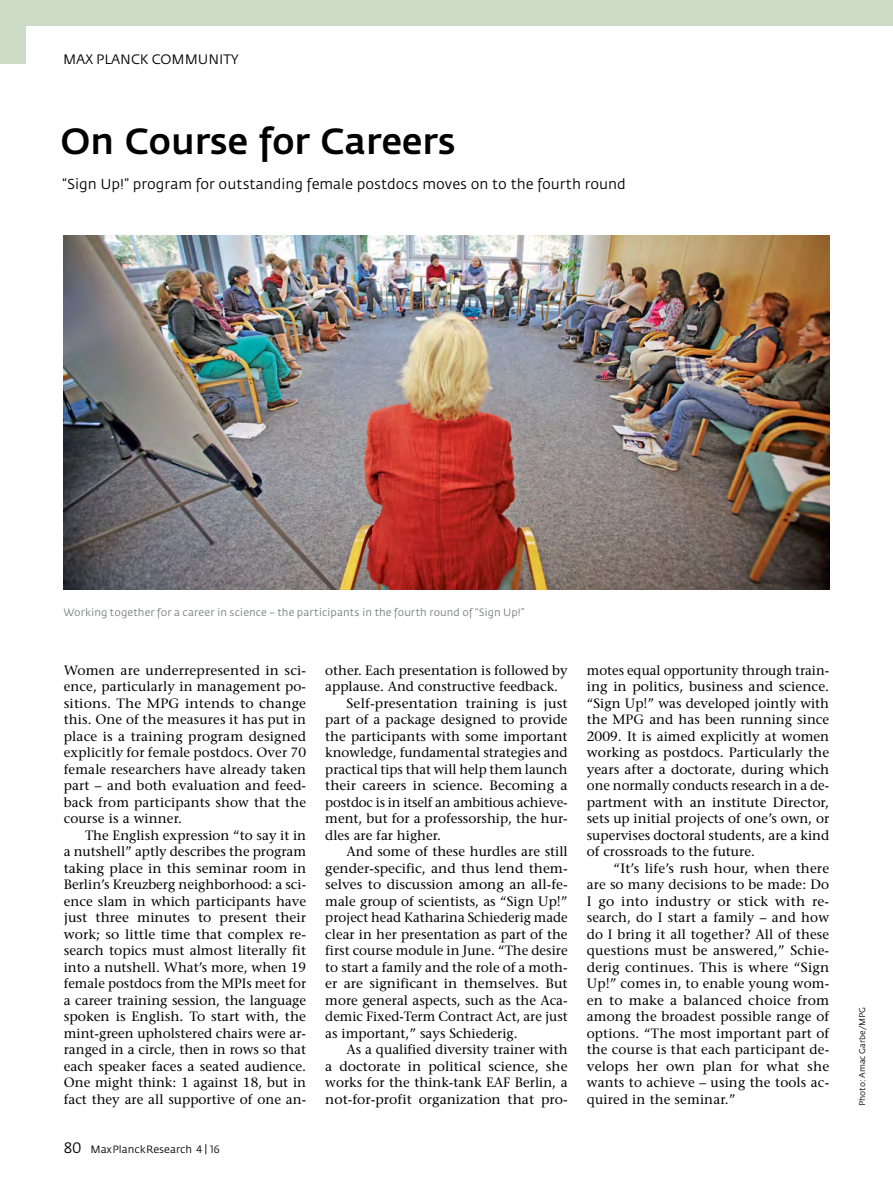
<style>
.page{position:relative;width:893px;height:1191px;background:#fff}
.page>*{position:absolute;margin:0;border:0;box-sizing:border-box;transform-origin:0 0}
.t1{font:500 36px "Fedra Sans";letter-spacing:-.005em;color:#000}
.t2{font:14.25px "Fedra Sans";color:#000}
.t3{font:13.5px "Stone Serif";color:#000}
.t4{font:13.5px "Fedra Sans";color:#000}
.t5{font:10.5px "Fedra Sans";letter-spacing:.01em;color:#7a7d7d}
.t6{font:10.5px "Fedra Sans";color:#000}
.t7{font:8.25px "Fedra Sans";color:#000}
.s1{font-family:"Fedra Sans Book SC";font-size:15px}
.s2{font-family:"Fedra Sans Book SC"}
</style>
<div class="page">
<div style="left:0;top:0;width:26px;height:64px;background:#ccdbc5"></div>
<div style="left:0;top:0;width:893px;height:26px;background:#ccdbc5"></div>
<img style="left:64px;top:235px;width:765px;height:355px">
<p class="t4" style="left:63px;top:52px;width:177px">MAX PLANCK COMMUNITY</p>
<p class="t1" style="left:61px;top:121px;width:397px">On Course for Careers</p>
<p class="t2" style="left:62px;top:177px;width:565px">“Sign Up!” program for outstanding female postdocs moves on to the fourth round</p>
<p class="t5" style="left:64px;top:607px;width:462px">Working together for a career in science – the participants in the fourth round of “Sign Up!”</p>
<p class="t3" style="left:64px;top:662px;width:244px">Women are underrepresented in sci-</p>
<p class="t3" style="left:64px;top:678px;width:244px">ence, particularly in management po-</p>
<p class="t3" style="left:64px;top:695px;width:244px">sitions. The MPG intends to change</p>
<p class="t3" style="left:64px;top:711px;width:244px">this. One of the measures it has put in</p>
<p class="t3" style="left:64px;top:728px;width:244px">place is a training program designed</p>
<p class="t3" style="left:64px;top:744px;width:244px">explicitly for female postdocs. Over 70</p>
<p class="t3" style="left:64px;top:761px;width:244px">female researchers have already taken</p>
<p class="t3" style="left:64px;top:777px;width:244px">part – and both evaluation and feed-</p>
<p class="t3" style="left:64px;top:794px;width:244px">back from participants show that the</p>
<p class="t3" style="left:64px;top:810px;width:120px">course is a winner.</p>
<p class="t3" style="left:85px;top:827px;width:223px">The English expression “to say it in</p>
<p class="t3" style="left:64px;top:843px;width:244px">a nutshell” aptly describes the program</p>
<p class="t3" style="left:64px;top:860px;width:244px">taking place in this seminar room in</p>
<p class="t3" style="left:64px;top:876px;width:244px">Berlin’s Kreuzberg neighborhood: a sci-</p>
<p class="t3" style="left:64px;top:893px;width:244px">ence slam in which participants have</p>
<p class="t3" style="left:64px;top:909px;width:244px">just three minutes to present their</p>
<p class="t3" style="left:64px;top:926px;width:244px">work; so little time that complex re-</p>
<p class="t3" style="left:64px;top:942px;width:244px">search topics must almost literally fit</p>
<p class="t3" style="left:64px;top:959px;width:244px">into a nutshell. What’s more, when 19</p>
<p class="t3" style="left:64px;top:975px;width:244px">female postdocs from the MPIs meet for</p>
<p class="t3" style="left:64px;top:992px;width:244px">a career training session, the language</p>
<p class="t3" style="left:64px;top:1008px;width:244px">spoken is English. To start with, the</p>
<p class="t3" style="left:64px;top:1025px;width:244px">mint-green upholstered chairs were ar-</p>
<p class="t3" style="left:64px;top:1041px;width:244px">ranged in a circle, then in rows so that</p>
<p class="t3" style="left:64px;top:1058px;width:244px">each speaker faces a seated audience.</p>
<p class="t3" style="left:64px;top:1074px;width:244px">One might think: 1 against 18, but in</p>
<p class="t3" style="left:64px;top:1091px;width:244px">fact they are all supportive of one an-</p>
<p class="t6" style="left:64px;top:1144px;width:158px"><span class="s1">80</span> MaxPlanckResearch <span class="s2">4 | 16</span></p>
<p class="t3" style="left:325px;top:662px;width:244px">other. Each presentation is followed by</p>
<p class="t3" style="left:325px;top:678px;width:234px">applause. And constructive feedback.</p>
<p class="t3" style="left:347px;top:695px;width:223px">Self-presentation training is just</p>
<p class="t3" style="left:325px;top:711px;width:244px">part of a package designed to provide</p>
<p class="t3" style="left:325px;top:728px;width:244px">the participants with some important</p>
<p class="t3" style="left:325px;top:744px;width:244px">knowledge, fundamental strategies and</p>
<p class="t3" style="left:325px;top:761px;width:244px">practical tips that will help them launch</p>
<p class="t3" style="left:325px;top:777px;width:244px">their careers in science. Becoming a</p>
<p class="t3" style="left:325px;top:794px;width:244px">postdoc is in itself an ambitious achieve-</p>
<p class="t3" style="left:325px;top:810px;width:244px">ment, but for a professorship, the hur-</p>
<p class="t3" style="left:325px;top:827px;width:117px">dles are far higher.</p>
<p class="t3" style="left:347px;top:843px;width:223px">And some of these hurdles are still</p>
<p class="t3" style="left:325px;top:860px;width:244px">gender-specific, and thus lend them-</p>
<p class="t3" style="left:325px;top:876px;width:244px">selves to discussion among an all-fe-</p>
<p class="t3" style="left:325px;top:893px;width:244px">male group of scientists, as “Sign Up!”</p>
<p class="t3" style="left:325px;top:909px;width:244px">project head Katharina Schiederig made</p>
<p class="t3" style="left:325px;top:926px;width:244px">clear in her presentation as part of the</p>
<p class="t3" style="left:325px;top:942px;width:244px">first course module in June. “The desire</p>
<p class="t3" style="left:325px;top:959px;width:244px">to start a family and the role of a moth-</p>
<p class="t3" style="left:325px;top:975px;width:244px">er are significant in themselves. But</p>
<p class="t3" style="left:325px;top:992px;width:244px">more general aspects, such as the Aca-</p>
<p class="t3" style="left:325px;top:1008px;width:244px">demic Fixed-Term Contract Act, are just</p>
<p class="t3" style="left:325px;top:1025px;width:194px">as important,” says Schiederig.</p>
<p class="t3" style="left:347px;top:1041px;width:223px">As a qualified diversity trainer with</p>
<p class="t3" style="left:325px;top:1058px;width:244px">a doctorate in political science, she</p>
<p class="t3" style="left:325px;top:1074px;width:244px">works for the think-tank EAF Berlin, a</p>
<p class="t3" style="left:325px;top:1091px;width:244px">not-for-profit organization that pro-</p>
<p class="t3" style="left:587px;top:662px;width:244px">motes equal opportunity through train-</p>
<p class="t3" style="left:587px;top:678px;width:244px">ing in politics, business and science.</p>
<p class="t3" style="left:587px;top:695px;width:244px">“Sign Up!” was developed jointly with</p>
<p class="t3" style="left:587px;top:711px;width:244px">the MPG and has been running since</p>
<p class="t3" style="left:587px;top:728px;width:244px">2009. It is aimed explicitly at women</p>
<p class="t3" style="left:587px;top:744px;width:244px">working as postdocs. Particularly the</p>
<p class="t3" style="left:587px;top:761px;width:244px">years after a doctorate, during which</p>
<p class="t3" style="left:587px;top:777px;width:244px">one normally conducts research in a de-</p>
<p class="t3" style="left:587px;top:794px;width:244px">partment with an institute Director,</p>
<p class="t3" style="left:587px;top:810px;width:244px">sets up initial projects of one’s own, or</p>
<p class="t3" style="left:587px;top:827px;width:244px">supervises doctoral students, are a kind</p>
<p class="t3" style="left:587px;top:843px;width:170px">of crossroads to the future.</p>
<p class="t3" style="left:613px;top:860px;width:217px">“It’s life’s rush hour, when there</p>
<p class="t3" style="left:587px;top:876px;width:244px">are so many decisions to be made: Do</p>
<p class="t3" style="left:587px;top:893px;width:244px">I go into industry or stick with re-</p>
<p class="t3" style="left:587px;top:909px;width:244px">search, do I start a family – and how</p>
<p class="t3" style="left:587px;top:926px;width:244px">do I bring it all together? All of these</p>
<p class="t3" style="left:587px;top:942px;width:244px">questions must be answered,” Schie-</p>
<p class="t3" style="left:587px;top:959px;width:244px">derig continues. This is where “Sign</p>
<p class="t3" style="left:587px;top:975px;width:244px">Up!” comes in, to enable young wom-</p>
<p class="t3" style="left:587px;top:992px;width:244px">en to make a balanced choice from</p>
<p class="t3" style="left:587px;top:1008px;width:244px">among the broadest possible range of</p>
<p class="t3" style="left:587px;top:1025px;width:244px">options. “The most important part of</p>
<p class="t3" style="left:587px;top:1041px;width:244px">the course is that each participant de-</p>
<p class="t3" style="left:587px;top:1058px;width:244px">velops her own plan for what she</p>
<p class="t3" style="left:587px;top:1074px;width:244px">wants to achieve – using the tools ac-</p>
<p class="t3" style="left:587px;top:1091px;width:150px">quired in the seminar.”</p>
<p class="t7" style="left:858px;top:1106px;width:100px;rotate:-90deg">Photo: Amac Garbe/MPG</p>
</div>
